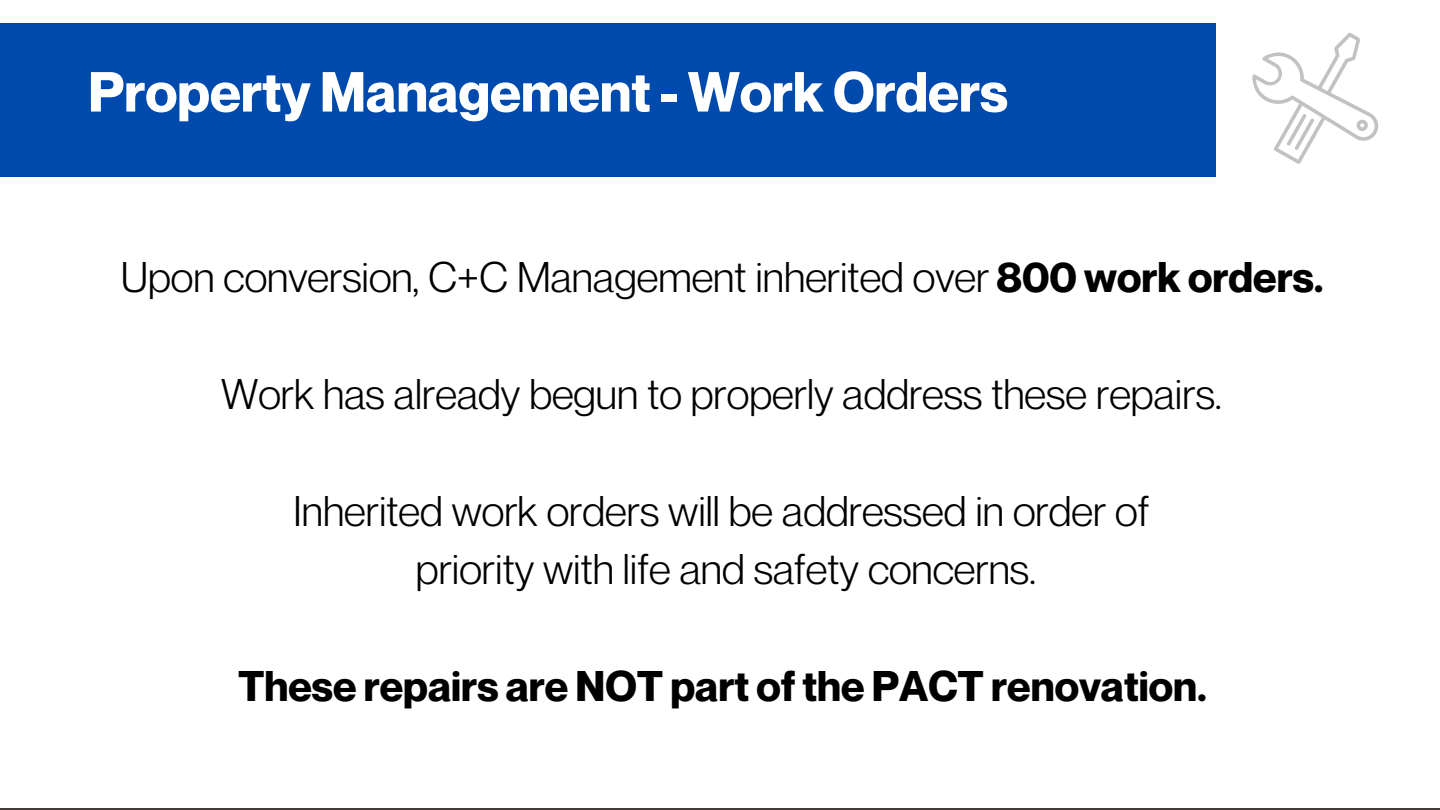
<style>
.page{position:relative;width:1440px;height:810px;background:#fff}
.page>*{position:absolute;margin:0;border:0;box-sizing:border-box;transform-origin:0 0}
.t1{font:700 55.2px "Neue Montreal";color:#fff}
.t2{font:42px "Neue Montreal";color:#000}
.t3{font:700 42px "Neue Montreal";color:#000}
.s1{font-weight:700}
</style>
<div class="page">
<hr style="left:0;top:809px;width:1440px;height:1px;background:#413c36">
<div style="left:0;top:23px;width:1216px;height:153px;background:#004aad"></div>
<svg style="left:1252px;top:32px;width:127px;height:132px"></svg>
<h1 class="t1" style="left:88px;top:58px;width:921px">Property Management - Work Orders</h1>
<p class="t2" style="left:121px;top:251px;width:1204px">Upon conversion, C+C Management inherited over <span class="s1">800 work orders.</span></p>
<p class="t2" style="left:221px;top:368px;width:1002px">Work has already begun to properly address these repairs.</p>
<p class="t2" style="left:294px;top:485px;width:857px">Inherited work orders will be addressed in order of</p>
<p class="t2" style="left:416px;top:543px;width:622px">priority with life and safety concerns.</p>
<h2 class="t3" style="left:238px;top:661px;width:970px">These repairs are NOT part of the PACT renovation.</h2>
</div>
